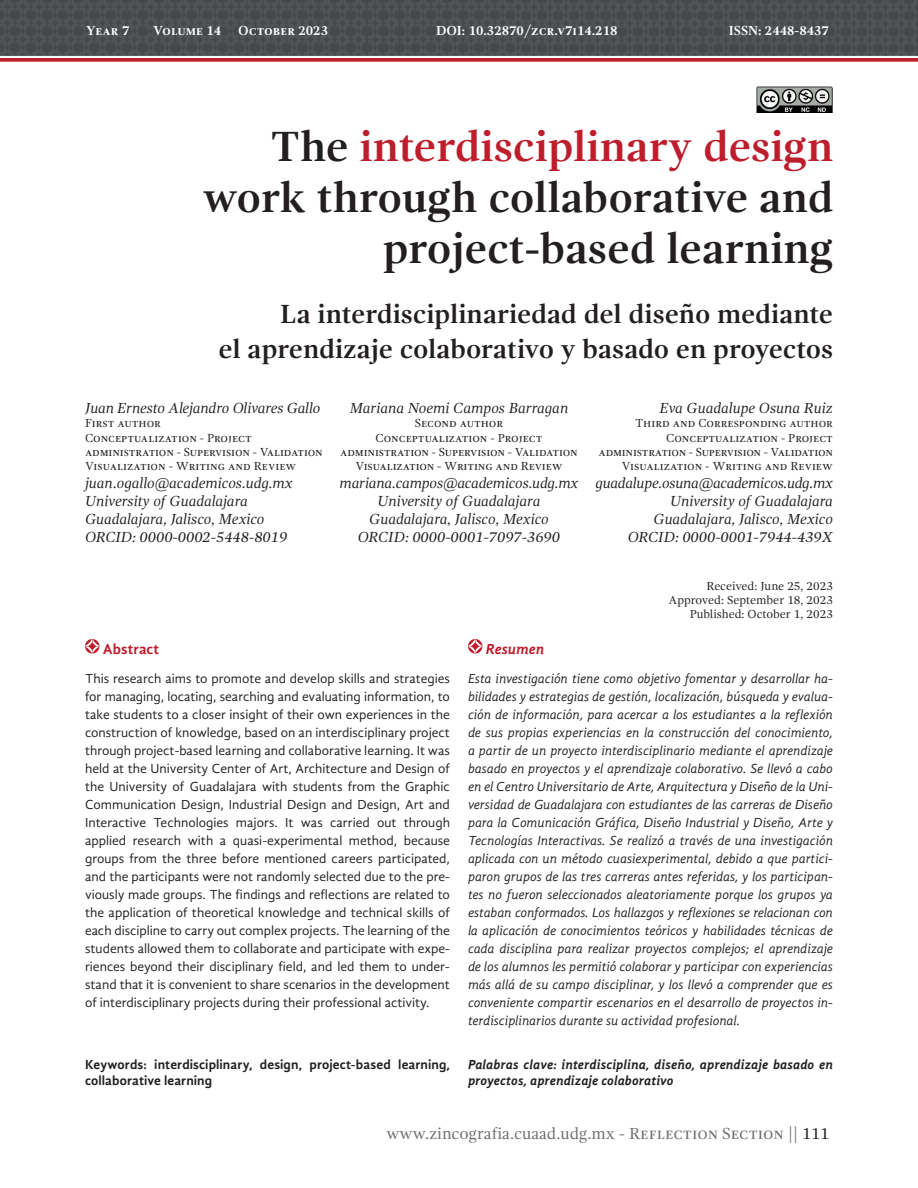
<style>
.page{position:relative;width:918px;height:1188px;background:#fff}
.page>*{position:absolute;margin:0;border:0;box-sizing:border-box;transform-origin:0 0}
.TITULO_LARGO{font:700 43.5px/51px "Gandhi Serif";color:#231f20;text-align:right}
.TITULO_LARGO-2{font:700 43.5px "Gandhi Serif";color:#be1d2c}
.TITULO_LARGO-3{font:700 27px "Gandhi Serif";color:#231f20}
.t1{font:16.5px "Gandhi Serif";color:#6c6d70}
.AUTOR_A{font:italic 15px "Gandhi Serif";letter-spacing:-.005em;color:#231f20}
.AUTOR_B{font:italic 15px "Gandhi Serif";color:#231f20}
.AUTOR_C{font:italic 15px "Gandhi Serif";letter-spacing:-.005em;color:#231f20}
.ABSTRAC_TITULO{font:700 15px "Gandhi Sans";letter-spacing:.005em;color:#be1d2c}
.RESUMEN_TITULO{font:italic 700 15px "Gandhi Sans";color:#be1d2c}
.RESUMEN_TEXTO{font:italic 13.5px/18px "Gandhi Sans";color:#231f20;text-align:justify}
.ABSTRACT_TEXTO{font:13.5px/18px "Gandhi Sans";color:#231f20;text-align:justify}
.t2{font:700 13.5px "Gandhi Serif";color:#fff}
.PALABRAS_CLAVE{font:italic 700 13.5px/16.5px "Gandhi Sans";color:#231f20}
.KEYWORDS{font:700 13.5px/16.5px "Gandhi Sans";letter-spacing:.005em;color:#231f20}
.VERSALITAS_AUTOR_C{font:12px "Gandhi Serif";letter-spacing:-.005em;color:#231f20}
.VERSALITAS_AUTOR_B{font:12px "Gandhi Serif";letter-spacing:-.01em;color:#231f20}
.VERSALITAS_AUTOR_A{font:12px "Gandhi Serif";letter-spacing:-.01em;color:#231f20}
.RECIBIDO{font:12px "Gandhi Serif";color:#231f20}
.s1{font-weight:400}
.s2{color:#231f20}
</style>
<div class="page">
<div style="left:0;top:0;width:918px;height:56px;background:#4c4f51"></div>
<hr style="left:0;top:58px;width:918px;height:3px;background:#be1d2c">
<svg style="left:85px;top:639px;width:14px;height:15px"></svg>
<img style="left:756px;top:86px;width:76px;height:26px">
<svg style="left:468px;top:639px;width:14px;height:15px"></svg>
<p class="t2" style="left:153px;top:23px;width:70px">Volume 14</p>
<p class="t2" style="left:238px;top:23px;width:91px">October 2023</p>
<p class="t2" style="left:404px;top:23px;width:215px"><span class="s1">DOI:</span> DOI: 10.32870/zcr.v7i14.218</p>
<p class="t2" style="left:733px;top:23px;width:102px">ISSN: 2448-8437</p>
<p class="t2" style="left:86px;top:23px;width:300px">Year 7 Volume 14 October 2023 - March 2024</p>
<p class="t2" style="left:729px;top:23px;width:102px">ISSN: 2448-8437</p>
<p class="TITULO_LARGO-2" style="left:271px;top:121px;width:564px"><span class="s2">The</span> interdisciplinary design</p>
<p class="TITULO_LARGO" style="left:203px;top:172px;width:632px">work through collaborative and project-based learning</p>
<p class="TITULO_LARGO-3" style="left:280px;top:299px;width:554px">La interdisciplinariedad del diseño mediante</p>
<p class="TITULO_LARGO-3" style="left:218px;top:333px;width:616px">el aprendizaje colaborativo y basado en proyectos</p>
<p class="AUTOR_B" style="left:350px;top:399px;width:220px">Mariana Noemi Campos Barragan</p>
<p class="VERSALITAS_AUTOR_B" style="left:415px;top:416px;width:90px">Second author</p>
<p class="VERSALITAS_AUTOR_B" style="left:376px;top:431px;width:168px">Conceptualization - Project</p>
<p class="VERSALITAS_AUTOR_B" style="left:340px;top:445px;width:239px">administration - Supervision - Validation</p>
<p class="VERSALITAS_AUTOR_B" style="left:355px;top:460px;width:209px">Visualization - Writing and Review</p>
<p class="AUTOR_B" style="left:340px;top:475px;width:240px">mariana.campos@academicos.udg.mx</p>
<p class="AUTOR_B" style="left:378px;top:493px;width:164px">University of Guadalajara</p>
<p class="AUTOR_B" style="left:369px;top:511px;width:181px">Guadalajara, Jalisco, Mexico</p>
<p class="AUTOR_B" style="left:358px;top:529px;width:204px">ORCID: 0000-0001-7097-3690</p>
<p class="AUTOR_A" style="left:85px;top:399px;width:237px">Juan Ernesto Alejandro Olivares Gallo</p>
<p class="VERSALITAS_AUTOR_A" style="left:85px;top:416px;width:77px">First author</p>
<p class="VERSALITAS_AUTOR_A" style="left:85px;top:431px;width:168px">Conceptualization - Project</p>
<p class="VERSALITAS_AUTOR_A" style="left:85px;top:445px;width:239px">administration - Supervision - Validation</p>
<p class="VERSALITAS_AUTOR_A" style="left:85px;top:460px;width:213px">Visualization - Writing and Review</p>
<p class="AUTOR_A" style="left:85px;top:475px;width:209px">juan.ogallo@academicos.udg.mx</p>
<p class="AUTOR_A" style="left:85px;top:493px;width:164px">University of Guadalajara</p>
<p class="AUTOR_A" style="left:85px;top:511px;width:181px">Guadalajara, Jalisco, Mexico</p>
<p class="AUTOR_A" style="left:85px;top:529px;width:204px">ORCID: 0000-0002-5448-8019</p>
<p class="AUTOR_C" style="left:660px;top:399px;width:175px">Eva Guadalupe Osuna Ruiz</p>
<p class="VERSALITAS_AUTOR_C" style="left:635px;top:416px;width:199px">Third and Corresponding author</p>
<p class="VERSALITAS_AUTOR_C" style="left:666px;top:431px;width:168px">Conceptualization - Project</p>
<p class="VERSALITAS_AUTOR_C" style="left:599px;top:445px;width:236px">administration - Supervision - Validation</p>
<p class="VERSALITAS_AUTOR_C" style="left:622px;top:460px;width:213px">Visualization - Writing and Review</p>
<p class="AUTOR_C" style="left:596px;top:475px;width:239px">guadalupe.osuna@academicos.udg.mx</p>
<p class="AUTOR_C" style="left:670px;top:493px;width:164px">University of Guadalajara</p>
<p class="AUTOR_C" style="left:653px;top:511px;width:181px">Guadalajara, Jalisco, Mexico</p>
<p class="AUTOR_C" style="left:628px;top:529px;width:207px">ORCID: 0000-0001-7944-439X</p>
<p class="ABSTRAC_TITULO" style="left:103px;top:640px;width:58px">Abstract</p>
<p class="ABSTRACT_TEXTO" style="left:85px;top:670px;width:366px">This research aims to promote and develop skills and strategies for managing, locating, searching and evaluating information, to take students to a closer insight of their own experiences in the construction of knowledge, based on an interdisciplinary project through project-based learning and collaborative learning. It was held at the University Center of Art, Architecture and Design of the University of Guadalajara with students from the Graphic Communication Design, Industrial Design and Design, Art and Interactive Technologies majors. It was carried out through applied research with a quasi-experimental method, because groups from the three before mentioned careers participated, and the participants were not randomly selected due to the pre&shy;viously made groups. The findings and reflections are related to the application of theoretical knowledge and technical skills of each discipline to carry out complex projects. The learning of the students allowed them to collaborate and participate with expe&shy;riences beyond their disciplinary field, and led them to under&shy;stand that it is convenient to share scenarios in the development of interdisciplinary projects during their professional activity.</p>
<p class="KEYWORDS" style="left:85px;top:1056px;width:366px">Keywords: interdisciplinary, design, project-based learning, collaborative learning</p>
<p class="RECIBIDO" style="left:706px;top:579px;width:128px">Received: June 25, 2023</p>
<p class="RECIBIDO" style="left:669px;top:593px;width:166px">Approved: September 18, 2023</p>
<p class="RECIBIDO" style="left:690px;top:608px;width:145px">Published: October 1, 2023</p>
<p class="RESUMEN_TITULO" style="left:486px;top:640px;width:60px">Resumen</p>
<p class="RESUMEN_TEXTO" style="left:468px;top:670px;width:367px">Esta investigación tiene como objetivo fomentar y desarrollar ha&shy;bilidades y estrategias de gestión, localización, búsqueda y evalua&shy;ción de información, para acercar a los estudiantes a la reflexión de sus propias experiencias en la construcción del conocimiento, a partir de un proyecto interdisciplinario mediante el aprendizaje basado en proyectos y el aprendizaje colaborativo. Se llevó a cabo en el Centro Universitario de Arte, Arquitectura y Diseño de la Uni&shy;versidad de Guadalajara con estudiantes de las carreras de Diseño para la Comunicación Gráfica, Diseño Industrial y Diseño, Arte y Tecnologías Interactivas. Se realizó a través de una investigación aplicada con un método cuasiexperimental, debido a que partici&shy;paron grupos de las tres carreras antes referidas, y los participan&shy;tes no fueron seleccionados aleatoriamente porque los grupos ya estaban conformados. Los hallazgos y reflexiones se relacionan con la aplicación de conocimientos teóricos y habilidades técnicas de cada disciplina para realizar proyectos complejos; el aprendizaje de los alumnos les permitió colaborar y participar con experiencias más allá de su campo disciplinar, y los llevó a comprender que es conveniente compartir escenarios en el desarrollo de proyectos in&shy;terdisciplinarios durante su actividad profesional.</p>
<p class="PALABRAS_CLAVE" style="left:468px;top:1056px;width:366px">Palabras clave: interdisciplina, diseño, aprendizaje basado en proyectos, aprendizaje colaborativo</p>
<p class="t1" style="left:386px;top:1124px;width:444px">www.zincografia.cuaad.udg.mx - Reflection Section || <span class="s2">111</span></p>
</div>
